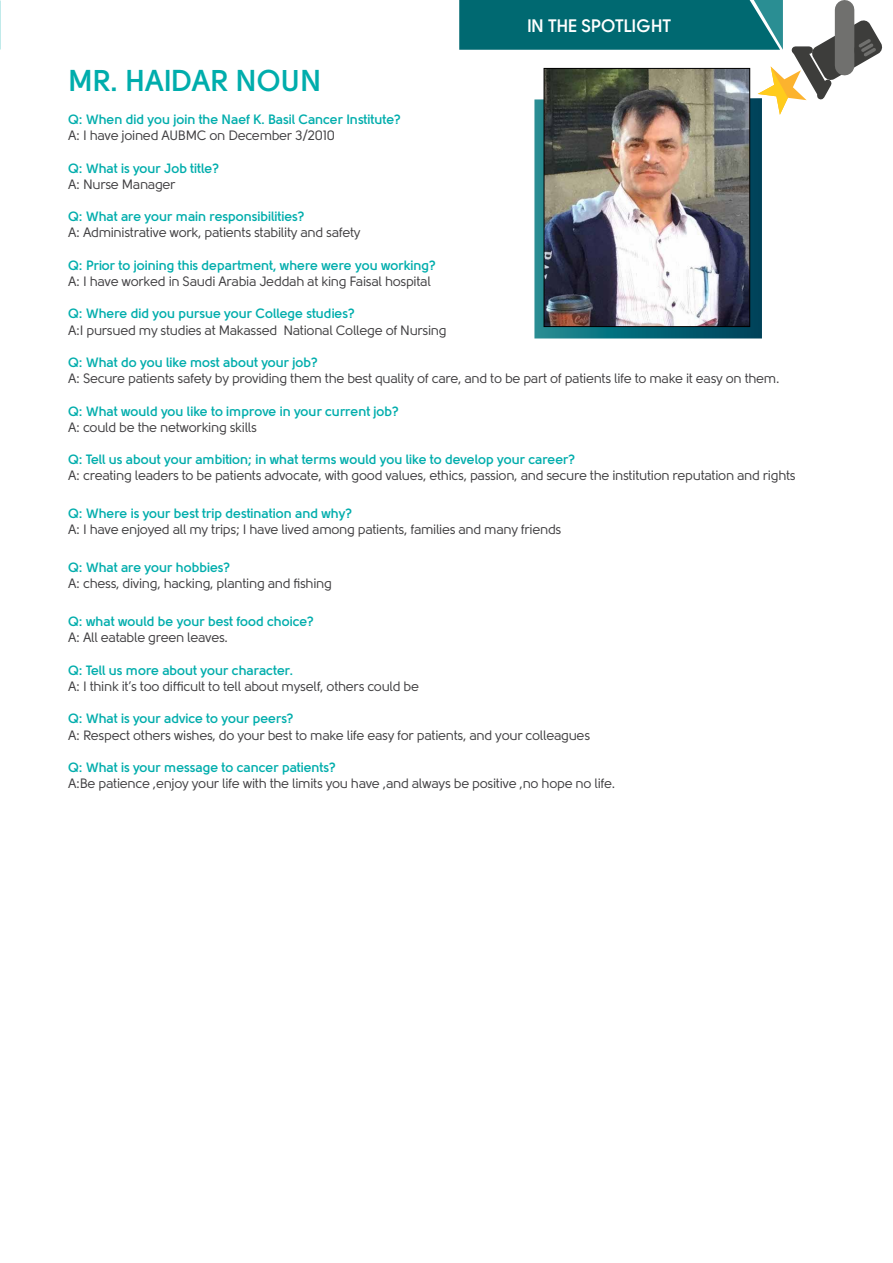
<style>
.page{position:relative;width:893px;height:1263px;background:#fff}
.page>*{position:absolute;margin:0;border:0;box-sizing:border-box;transform-origin:0 0}
.t1{font:700 30px "Solomon";letter-spacing:-.01em;color:#00adac}
.t2{font:700 18px "Solomon";letter-spacing:-.01em;color:#fff}
.t3{font:13.5px "Solomon";letter-spacing:-.02em;color:#414042}
.t4{font:700 13.5px "Solomon";letter-spacing:-.01em;color:#00adac}
</style>
<div class="page">
<svg style="left:534px;top:115px;width:228px;height:223px"></svg>
<img style="left:546px;top:115px;width:202px;height:210px">
<div style="left:544px;top:68px;width:206px;height:259px;border:1px solid #000"></div>
<svg style="left:459px;top:0;width:424px;height:115px"></svg>
<h2 class="t2" style="left:527px;top:16px;width:146px">IN THE SPOTLIGHT</h2>
<h1 class="t1" style="left:68px;top:63px;width:255px">MR. HAIDAR NOUN</h1>
<p class="t4" style="left:68px;top:111px;width:335px">Q: When did you join the Naef K. Basil Cancer Institute?</p>
<p class="t3" style="left:68px;top:128px;width:268px">A: I have joined AUBMC on December 3/2010</p>
<p class="t4" style="left:68px;top:160px;width:153px">Q: What is your Job title?</p>
<p class="t3" style="left:68px;top:177px;width:109px">A: Nurse Manager</p>
<p class="t4" style="left:68px;top:209px;width:238px">Q: What are your main responsibilities?</p>
<p class="t3" style="left:68px;top:225px;width:294px">A: Administrative work, patients stability and safety</p>
<p class="t4" style="left:68px;top:257px;width:370px">Q: Prior to joining this department, where were you working?</p>
<p class="t3" style="left:68px;top:274px;width:364px">A: I have worked in Saudi Arabia Jeddah at king Faisal hospital</p>
<p class="t4" style="left:68px;top:306px;width:289px">Q: Where did you pursue your College studies?</p>
<p class="t3" style="left:68px;top:323px;width:380px">A:I pursued my studies at Makassed National College of Nursing</p>
<p class="t4" style="left:68px;top:354px;width:252px">Q: What do you like most about your job?</p>
<p class="t3" style="left:68px;top:371px;width:713px">A: Secure patients safety by providing them the best quality of care, and to be part of patients life to make it easy on them.</p>
<p class="t4" style="left:68px;top:403px;width:333px">Q: What would you like to improve in your current job?</p>
<p class="t3" style="left:68px;top:420px;width:190px">A: could be the networking skills</p>
<p class="t4" style="left:68px;top:452px;width:509px">Q: Tell us about your ambition; in what terms would you like to develop your career?</p>
<p class="t3" style="left:68px;top:468px;width:729px">A: creating leaders to be patients advocate, with good values, ethics, passion, and secure the institution reputation and rights</p>
<p class="t4" style="left:68px;top:506px;width:286px">Q: Where is your best trip destination and why?</p>
<p class="t3" style="left:68px;top:522px;width:495px">A: I have enjoyed all my trips; I have lived among patients, families and many friends</p>
<p class="t4" style="left:68px;top:560px;width:164px">Q: What are your hobbies?</p>
<p class="t3" style="left:68px;top:576px;width:265px">A: chess, diving, hacking, planting and fishing</p>
<p class="t4" style="left:68px;top:614px;width:248px">Q: what would be your best food choice?</p>
<p class="t3" style="left:68px;top:630px;width:162px">A: All eatable green leaves.</p>
<p class="t4" style="left:68px;top:662px;width:227px">Q: Tell us more about your character.</p>
<p class="t3" style="left:68px;top:679px;width:353px">A: I think it’s too difficult to tell about myself, others could be</p>
<p class="t4" style="left:68px;top:711px;width:227px">Q: What is your advice to your peers?</p>
<p class="t3" style="left:68px;top:728px;width:524px">A: Respect others wishes, do your best to make life easy for patients, and your colleagues</p>
<p class="t4" style="left:68px;top:759px;width:270px">Q: What is your message to cancer patients?</p>
<p class="t3" style="left:68px;top:776px;width:549px">A:Be patience ,enjoy your life with the limits you have ,and always be positive ,no hope no life.</p>
</div>
